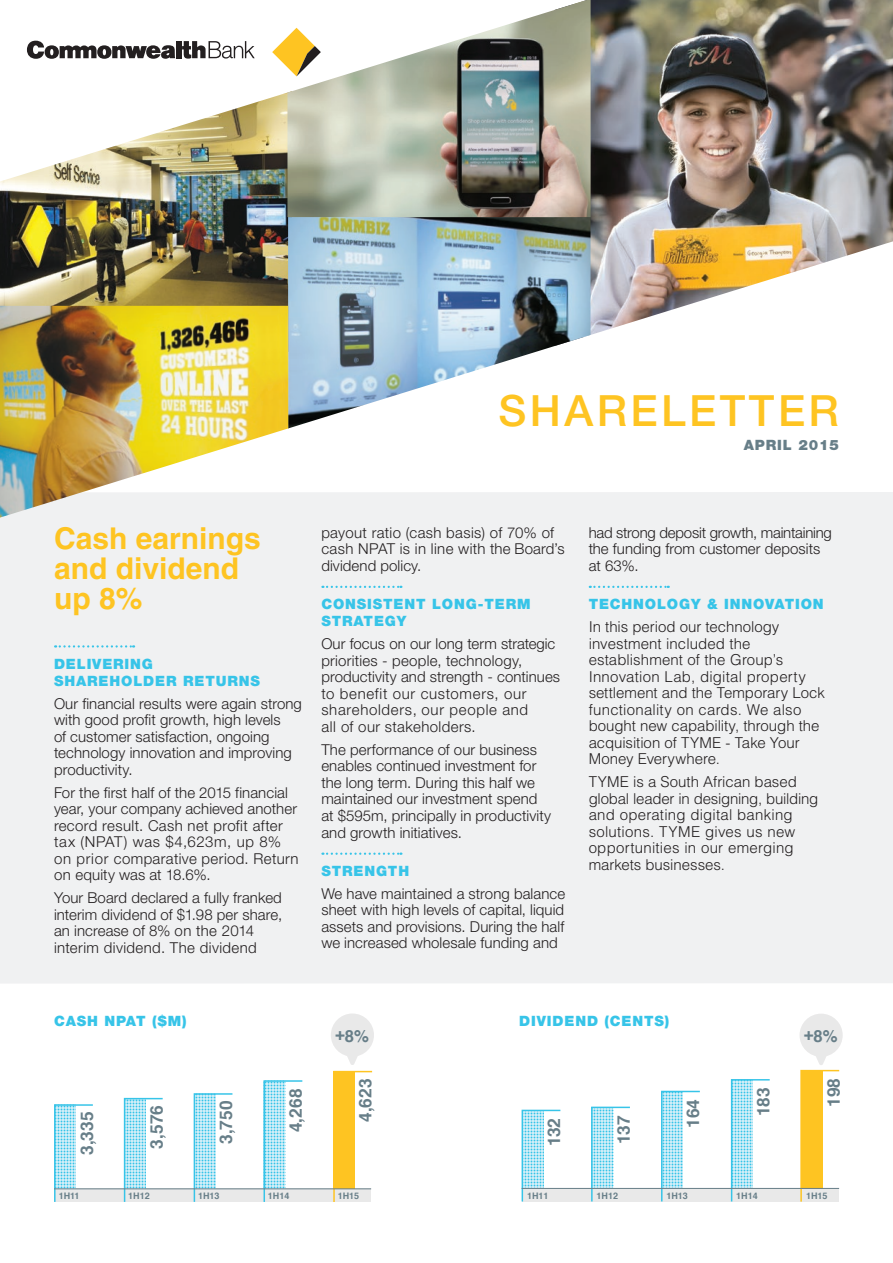
<style>
.page{position:relative;width:893px;height:1263px;background:#fff}
.page>*{position:absolute;margin:0;border:0;box-sizing:border-box;transform-origin:0 0}
.t1{font:500 43.2px "Helvetica Neue";letter-spacing:.08em;color:#fec422}
.Sub_Head{font:700 30px/30px "Helvetica";color:#fec422}
.t2{font:700 17.4px "Helvetica";color:#677e88}
.t3{font:700 16.65px "Helvetica";color:#677e88}
.MAIN_BODY_COPY{font:300 15px/16.5px "Helvetica Neue";letter-spacing:.005em;color:#231f20}
.MAIN_BODY_COPY-2{font:300 15px/16.5px "Helvetica";color:#231f20}
.Sub_Head-2{font:900 14.25px/17.1px "Helvetica Neue";letter-spacing:.06em;color:#37c4e8}
.t4{font:900 14.25px "Helvetica Neue";letter-spacing:.06em;color:#677e88}
.t5{font:700 9px "Helvetica";color:#677e88}
</style>
<div class="page">
<div style="left:0;top:492px;width:893px;height:491px;background:#f0f1f2"></div>
<svg style="left:27px;top:41px;width:148px;height:18px"></svg>
<div style="left:176px;top:41px;width:5px;height:17px;background:#231f20"></div>
<svg style="left:182px;top:41px;width:73px;height:18px"></svg>
<svg style="left:272px;top:37px;width:15px;height:30px"></svg>
<img style="left:0;top:92px;width:287px;height:214px">
<img style="left:591px;top:0;width:302px;height:335px">
<img style="left:287px;top:0;width:304px;height:428px">
<img style="left:0;top:306px;width:288px;height:212px">
<svg style="left:55px;top:645px;width:79px;height:2px"></svg>
<svg style="left:322px;top:586px;width:79px;height:2px"></svg>
<svg style="left:322px;top:852px;width:79px;height:3px"></svg>
<svg style="left:590px;top:586px;width:79px;height:2px"></svg>
<svg style="left:94px;top:1189px;width:239px;height:13px;background:#e5e6e6"></svg>
<div style="left:331px;top:1013px;width:43px;height:44px;background:#e9e9e9;border-radius:50%"></div>
<svg style="left:333px;top:1045px;width:40px;height:157px"></svg>
<svg style="left:54px;top:1104px;width:40px;height:98px"></svg>
<svg style="left:123px;top:1097px;width:41px;height:105px"></svg>
<svg style="left:193px;top:1093px;width:41px;height:109px"></svg>
<svg style="left:263px;top:1080px;width:41px;height:122px"></svg>
<hr style="left:54px;top:1188px;width:317px;height:1px;background:#677e88">
<div style="left:799px;top:1013px;width:44px;height:44px;background:#e9e9e9;border-radius:50%"></div>
<div style="left:522px;top:1188px;width:317px;height:13px;background:#e9e9e9"></div>
<svg style="left:800px;top:1042px;width:40px;height:160px"></svg>
<svg style="left:521px;top:1109px;width:41px;height:93px"></svg>
<svg style="left:590px;top:1106px;width:41px;height:96px"></svg>
<svg style="left:660px;top:1090px;width:41px;height:112px"></svg>
<svg style="left:730px;top:1079px;width:41px;height:123px"></svg>
<hr style="left:522px;top:1188px;width:317px;height:1px;background:#677e88">
<p class="t1" style="left:498px;top:385px;width:342px">SHARELETTER</p>
<p class="t4" style="left:744px;top:436px;width:97px">APRIL 2015</p>
<p class="Sub_Head" style="left:54px;top:523px;width:208px">Cash earnings and dividend up 8%</p>
<p class="Sub_Head-2" style="left:54px;top:655px;width:207px">DELIVERING<br>SHAREHOLDER RETURNS</p>
<p class="MAIN_BODY_COPY" style="left:54px;top:695px;width:249px">Our financial results were again strong with good profit growth, high levels<br>of customer satisfaction, ongoing technology innovation and improving productivity.</p>
<p class="MAIN_BODY_COPY" style="left:54px;top:784px;width:246px">For the first half of the 2015 financial year, your company achieved another record result. Cash net profit after tax (NPAT) was $4,623m, up 8% on prior comparative period. Return on equity was at 18.6%.</p>
<p class="MAIN_BODY_COPY" style="left:54px;top:889px;width:230px">Your Board declared a fully franked interim dividend of $1.98 per share, an increase of 8% on the 2014 interim dividend. The dividend</p>
<p class="MAIN_BODY_COPY" style="left:321px;top:524px;width:245px">payout ratio (cash basis) of 70% of cash NPAT is in line with the Board’s dividend policy.</p>
<p class="Sub_Head-2" style="left:321px;top:595px;width:211px">CONSISTENT LONG-TERM<br>STRATEGY</p>
<p class="MAIN_BODY_COPY" style="left:321px;top:635px;width:240px">Our focus on our long term strategic priorities - people, technology, productivity and strength - continues to benefit our customers, our shareholders, our people and<br>all of our stakeholders.</p>
<p class="MAIN_BODY_COPY" style="left:321px;top:741px;width:231px">The performance of our business enables continued investment for the long term. During this half we maintained our investment spend at $595m, principally in productivity and growth initiatives.</p>
<p class="Sub_Head-2" style="left:321px;top:862px;width:89px">STRENGTH</p>
<p class="MAIN_BODY_COPY" style="left:321px;top:885px;width:245px;text-align:justify">We have maintained a strong balance sheet with high levels of capital, liquid assets and provisions. During the half we increased wholesale funding and</p>
<p class="MAIN_BODY_COPY" style="left:589px;top:524px;width:245px">had strong deposit growth, maintaining the funding from customer deposits at 63%.</p>
<p class="Sub_Head-2" style="left:589px;top:595px;width:237px">TECHNOLOGY &amp; INNOVATION</p>
<p class="MAIN_BODY_COPY-2" style="left:589px;top:618px;width:238px">In this period our technology investment included the establishment of the Group’s<br>Innovation Lab, digital property settlement and the Temporary Lock functionality on cards. We also bought new capability, through the acquisition of TYME - Take Your<br>Money Everywhere.</p>
<p class="MAIN_BODY_COPY-2" style="left:589px;top:773px;width:231px">TYME is a South African based global leader in designing, building and operating digital banking solutions. TYME gives us new opportunities in our emerging markets businesses.</p>
<p class="Sub_Head-2" style="left:54px;top:1013px;width:134px">CASH NPAT ($M)</p>
<p class="Sub_Head-2" style="left:519px;top:1012px;width:152px">DIVIDEND (CENTS)</p>
<p class="t3" style="left:335px;top:1022px;width:35px">+8%</p>
<p class="t2" style="left:73px;top:1155px;width:45px;rotate:-90deg">3,335</p>
<p class="t2" style="left:143px;top:1148px;width:45px;rotate:-90deg">3,576</p>
<p class="t2" style="left:212px;top:1144px;width:45px;rotate:-90deg">3,750</p>
<p class="t2" style="left:282px;top:1132px;width:45px;rotate:-90deg">4,268</p>
<p class="t2" style="left:351px;top:1122px;width:45px;rotate:-90deg">4,623</p>
<p class="t2" style="left:540px;top:1146px;width:29px;rotate:-90deg">132</p>
<p class="t2" style="left:609px;top:1144px;width:31px;rotate:-90deg">137</p>
<p class="t2" style="left:679px;top:1128px;width:31px;rotate:-90deg">164</p>
<p class="t2" style="left:749px;top:1116px;width:31px;rotate:-90deg">183</p>
<p class="t3" style="left:804px;top:1022px;width:35px">+8%</p>
<p class="t2" style="left:820px;top:1107px;width:31px;rotate:-90deg">198</p>
<p class="t5" style="left:59px;top:1188px;width:22px">1H11</p>
<p class="t5" style="left:128px;top:1188px;width:23px">1H12</p>
<p class="t5" style="left:198px;top:1188px;width:23px">1H13</p>
<p class="t5" style="left:268px;top:1188px;width:23px">1H14</p>
<p class="t5" style="left:338px;top:1188px;width:23px">1H15</p>
<p class="t5" style="left:527px;top:1188px;width:23px">1H11</p>
<p class="t5" style="left:597px;top:1188px;width:23px">1H12</p>
<p class="t5" style="left:666px;top:1188px;width:23px">1H13</p>
<p class="t5" style="left:736px;top:1188px;width:23px">1H14</p>
<p class="t5" style="left:806px;top:1188px;width:23px">1H15</p>
</div>
